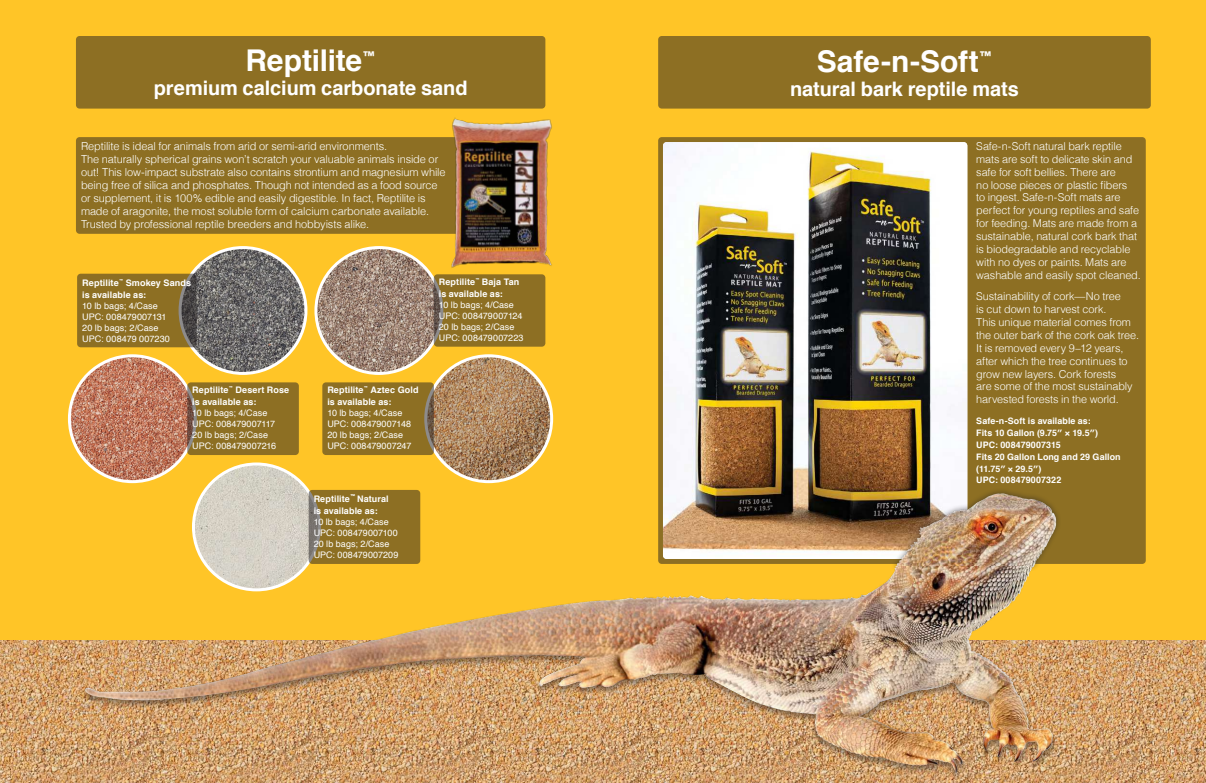
<style>
.page{position:relative;width:1206px;height:783px;background:#ffc527}
.page>*{position:absolute;margin:0;border:0;box-sizing:border-box;transform-origin:0 0}
.t1{font:700 30px "Helvetica";letter-spacing:-.005em;color:#fff}
.t2{font:700 20px "Helvetica";letter-spacing:-.005em;color:#fff}
.t3{font:700 13.5px "Helvetica";color:#fff}
.t4{font:300 11px/13px "Helvetica";letter-spacing:-.01em;color:#fff}
.t5{font:300 10.9px/12.9px "Helvetica";letter-spacing:-.01em;color:#fff}
.t6{font:9px/11px "Helvetica";letter-spacing:.005em;color:#fff}
.t7{font:700 9px/12px "Helvetica";letter-spacing:.01em;color:#fff}
.t8{font:700 8.9px/11.9px "Helvetica";letter-spacing:.005em;color:#fff}
</style>
<div class="page">
<img style="left:0;top:641px;width:1206px;height:142px">
<div style="left:80px;top:641px;width:977px;height:140px;background:#231f20;opacity:.4"></div>
<div style="left:76px;top:137px;width:399px;height:97px;background:#8d6f23;border-radius:4px"></div>
<img style="left:193px;top:464px;width:126px;height:126px;border-radius:63px">
<svg style="left:309px;top:490px;width:111px;height:74px;background:#8c6f29"></svg>
<div style="left:76px;top:36px;width:469px;height:73px;background:#8d6f23;border-radius:4px"></div>
<div style="left:658px;top:36px;width:493px;height:73px;background:#8d6f23;border-radius:4px"></div>
<div style="left:658px;top:137px;width:488px;height:427px;background:#8d6f23;border-radius:4px"></div>
<img style="left:449px;top:117px;width:103px;height:151px">
<img style="left:663px;top:142px;width:304px;height:417px">
<img style="left:426px;top:356px;width:126px;height:126px;border-radius:63px">
<div style="left:424px;top:354px;width:129px;height:129px;border:3px solid #fff;border-radius:50%"></div>
<div style="left:322px;top:382px;width:112px;height:73px;background:#8d6f23;border-radius:4px"></div>
<img style="left:69px;top:356px;width:126px;height:126px;border-radius:63px">
<div style="left:68px;top:354px;width:129px;height:129px;border:3px solid #fff;border-radius:50%"></div>
<div style="left:187px;top:382px;width:112px;height:73px;background:#8d6f23;border-radius:4px"></div>
<img style="left:180px;top:248px;width:126px;height:125px;border-radius:63px">
<div style="left:179px;top:246px;width:128px;height:129px;border:3px solid #fff;border-radius:50%"></div>
<svg style="left:77px;top:274px;width:120px;height:73px;background:#866b28"></svg>
<img style="left:316px;top:248px;width:126px;height:125px;border-radius:63px">
<div style="left:314px;top:246px;width:129px;height:129px;border:3px solid #fff;border-radius:50%"></div>
<div style="left:434px;top:274px;width:111px;height:73px;background:#8d6f23;border-radius:4px"></div>
<div style="left:891px;top:488px;width:171px;height:84px;background:#231f20;opacity:.4"></div>
<img style="left:896px;top:486px;width:166px;height:81px">
<img style="left:76px;top:567px;width:1000px;height:210px">
<h1 class="t1" style="left:246px;top:49px;width:118px">Reptilite</h1>
<p class="t3" style="left:362px;top:51px;width:15px">™</p>
<h2 class="t2" style="left:154px;top:80px;width:315px">premium calcium carbonate sand</h2>
<p class="t4" style="left:81px;top:141px;width:366px">Reptilite is ideal for animals from arid or semi-arid environments.<br>The naturally spherical grains won’t scratch your valuable animals inside or out! This low-impact substrate also contains strontium and magnesium while being free of silica and phosphates. Though not intended as a food source or supplement, it is 100% edible and easily digestible. In fact, Reptilite is made of aragonite, the most soluble form of calcium carbonate available.<br>Trusted by professional reptile breeders and hobbyists alike.</p>
<p class="t7" style="left:82px;top:278px;width:111px">Reptilite<sup>™</sup> Smokey Sands is available as:</p>
<p class="t6" style="left:82px;top:301px;width:89px">10 lb bags; 4/Case<br>UPC: 008479007131<br>20 lb bags; 2/Case<br>UPC: 008479 007230</p>
<p class="t7" style="left:192px;top:385px;width:98px">Reptilite<sup>™</sup> Desert Rose is available as:</p>
<p class="t6" style="left:192px;top:408px;width:85px">10 lb bags; 4/Case<br>UPC: 008479007117<br>20 lb bags; 2/Case<br>UPC: 008479007216</p>
<p class="t7" style="left:327px;top:385px;width:93px">Reptilite<sup>™</sup> Aztec Gold is available as:</p>
<p class="t6" style="left:327px;top:408px;width:85px">10 lb bags; 4/Case<br>UPC: 008479007148<br>20 lb bags; 2/Case<br>UPC: 008479007247</p>
<p class="t7" style="left:314px;top:494px;width:76px">Reptilite<sup>™</sup> Natural is available as:</p>
<p class="t6" style="left:314px;top:518px;width:86px">10 lb bags; 4/Case<br>UPC: 008479007100<br>20 lb bags; 2/Case<br>UPC: 008479007209</p>
<p class="t7" style="left:439px;top:277px;width:82px">Reptilite<sup>™</sup> Baja Tan is available as:</p>
<p class="t6" style="left:439px;top:300px;width:86px">10 lb bags; 4/Case<br>UPC: 008479007124<br>20 lb bags; 2/Case<br>UPC: 008479007223</p>
<h1 class="t1" style="left:817px;top:50px;width:164px">Safe-n-Soft</h1>
<p class="t3" style="left:979px;top:51px;width:15px">™</p>
<h2 class="t2" style="left:790px;top:81px;width:230px">natural bark reptile mats</h2>
<p class="t5" style="left:976px;top:141px;width:166px">Safe-n-Soft natural bark reptile mats are soft to delicate skin and safe for soft bellies. There are<br>no loose pieces or plastic 昀椀bers<br>to ingest. Safe-n-Soft mats are perfect for young reptiles and safe for feeding. Mats are made from a sustainable, natural cork bark that is biodegradable and recyclable with no dyes or paints. Mats are washable and easily spot cleaned.</p>
<p class="t5" style="left:976px;top:291px;width:164px">Sustainability of cork—No tree<br>is cut down to harvest cork.<br>This unique material comes from the outer bark of the cork oak tree.<br>It is removed every 9–12 years, after which the tree continues to grow new layers. Cork forests<br>are some of the most sustainably harvested forests in the world.</p>
<p class="t8" style="left:976px;top:416px;width:146px">Safe-n-Soft is available as:<br>Fits 10 Gallon (9.75″ × 19.5″)<br>UPC: 008479007315<br>Fits 20 Gallon Long and 29 Gallon (11.75″ × 29.5″)<br>UPC: 008479007322</p>
</div>
